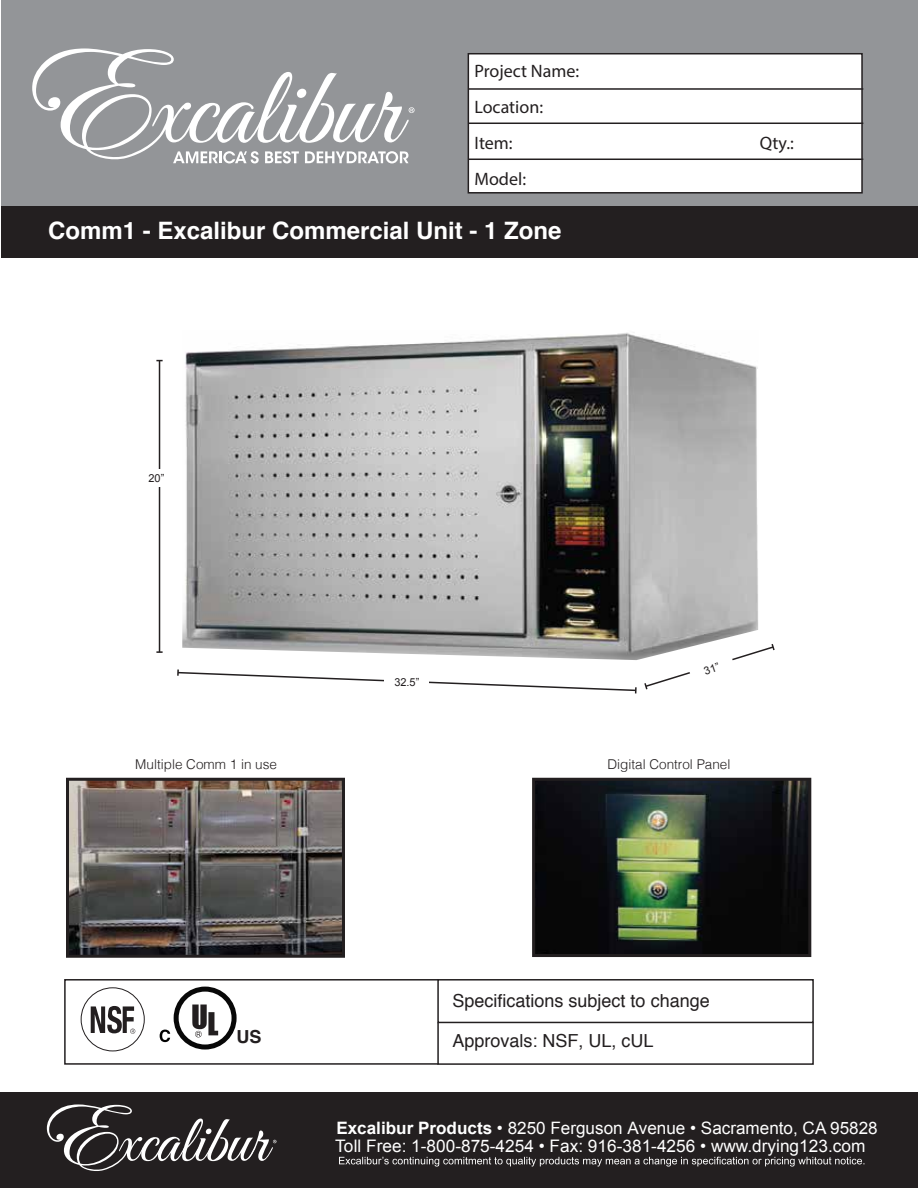
<style>
.page{position:relative;width:918px;height:1188px;background:#fff}
.page>*{position:absolute;margin:0;border:0;box-sizing:border-box;transform-origin:0 0}
.t1{font:700 24px "Helvetica";color:#fff}
.t2{font:18px "Helvetica";color:#231f20}
.t3{font:18px/36px "Myriad Pro";color:#231f20}
.t4{font:700 18px "Helvetica";color:#231f20}
.t5{font:17.25px "Arial";color:#fff}
.t6{font:17.1px "Arial";color:#fff}
.t7{font:300 13.5px "Helvetica";color:#231f20}
.t8{font:10.95px "Arial";color:#231f20}
.s1{font-weight:700}
</style>
<div class="page">
<div style="left:2px;top:0;width:916px;height:208px;background:#939598"></div>
<div style="left:2px;top:206px;width:916px;height:51px;background:#231f20"></div>
<svg style="left:160px;top:987px;width:77px;height:63px"></svg>
<div style="left:0;top:1093px;width:918px;height:95px;background:#231f20"></div>
<svg style="left:339px;top:1157px;width:526px;height:10px"></svg>
<svg style="left:47px;top:1104px;width:229px;height:67px"></svg>
<div style="left:81px;top:987px;width:64px;height:64px;border:1px solid #231f20;border-radius:50%"></div>
<svg style="left:91px;top:1006px;width:44px;height:28px"></svg>
<div style="left:468px;top:53px;width:395px;height:141px;background:#fff;border:2px solid #231f20"></div>
<hr style="left:469px;top:88px;width:394px;height:2px;background:#231f20">
<hr style="left:469px;top:123px;width:394px;height:1px;background:#231f20">
<hr style="left:469px;top:159px;width:394px;height:1px;background:#231f20">
<svg style="left:32px;top:48px;width:383px;height:115px"></svg>
<div style="left:64px;top:979px;width:375px;height:86px;border:2px solid #231f20"></div>
<div style="left:437px;top:979px;width:377px;height:44px;border:2px solid #231f20"></div>
<div style="left:437px;top:1022px;width:377px;height:43px;border:2px solid #231f20"></div>
<img style="left:536px;top:782px;width:271px;height:171px">
<div style="left:532px;top:778px;width:279px;height:179px;border:3px solid #231f20"></div>
<img style="left:182px;top:332px;width:576px;height:328px">
<hr style="left:159px;top:361px;width:1px;height:291px;background:#231f20">
<svg style="left:156px;top:651px;width:7px;height:2px"></svg>
<svg style="left:177px;top:670px;width:460px;height:23px"></svg>
<div style="left:134px;top:469px;width:45px;height:18px;background:#fff"></div>
<div style="left:385px;top:673px;width:44px;height:17px;background:#fff"></div>
<img style="left:70px;top:782px;width:271px;height:172px">
<div style="left:66px;top:778px;width:279px;height:180px;border:3px solid #231f20"></div>
<svg style="left:643px;top:642px;width:132px;height:48px"></svg>
<p class="t3" style="left:475px;top:53px;width:106px">Project Name:<br>Location:<br>Item:</p>
<p class="t3" style="left:475px;top:161px;width:53px">Model:</p>
<h1 class="t1" style="left:48px;top:221px;width:515px">Comm1 - Excalibur Commercial Unit - 1 Zone</h1>
<p class="t3" style="left:760px;top:125px;width:36px">Qty.:</p>
<p class="t8" style="left:148px;top:472px;width:17px">20”</p>
<p class="t8" style="left:394px;top:676px;width:27px">32.5”</p>
<p class="t7" style="left:135px;top:759px;width:143px">Multiple Comm 1 in use</p>
<p class="t7" style="left:607px;top:759px;width:125px">Digital Control Panel</p>
<p class="t4" style="left:237px;top:1029px;width:27px">US</p>
<p class="t2" style="left:453px;top:993px;width:259px">Specifications subject to change</p>
<p class="t2" style="left:453px;top:1033px;width:203px">Approvals: NSF, UL, cUL</p>
<p class="t6" style="left:336px;top:1119px;width:543px"><span class="s1">Excalibur Products</span> • 8250 Ferguson Avenue • Sacramento, CA 95828</p>
<p class="t5" style="left:335px;top:1136px;width:532px">Toll Free: 1-800-875-4254 • Fax: 916-381-4256 • www.drying123.com</p>
<p class="t6" style="left:509px;top:1120px;width:359px">6083 Power Inn Road • Sacramento, CA 95824</p>
</div>
